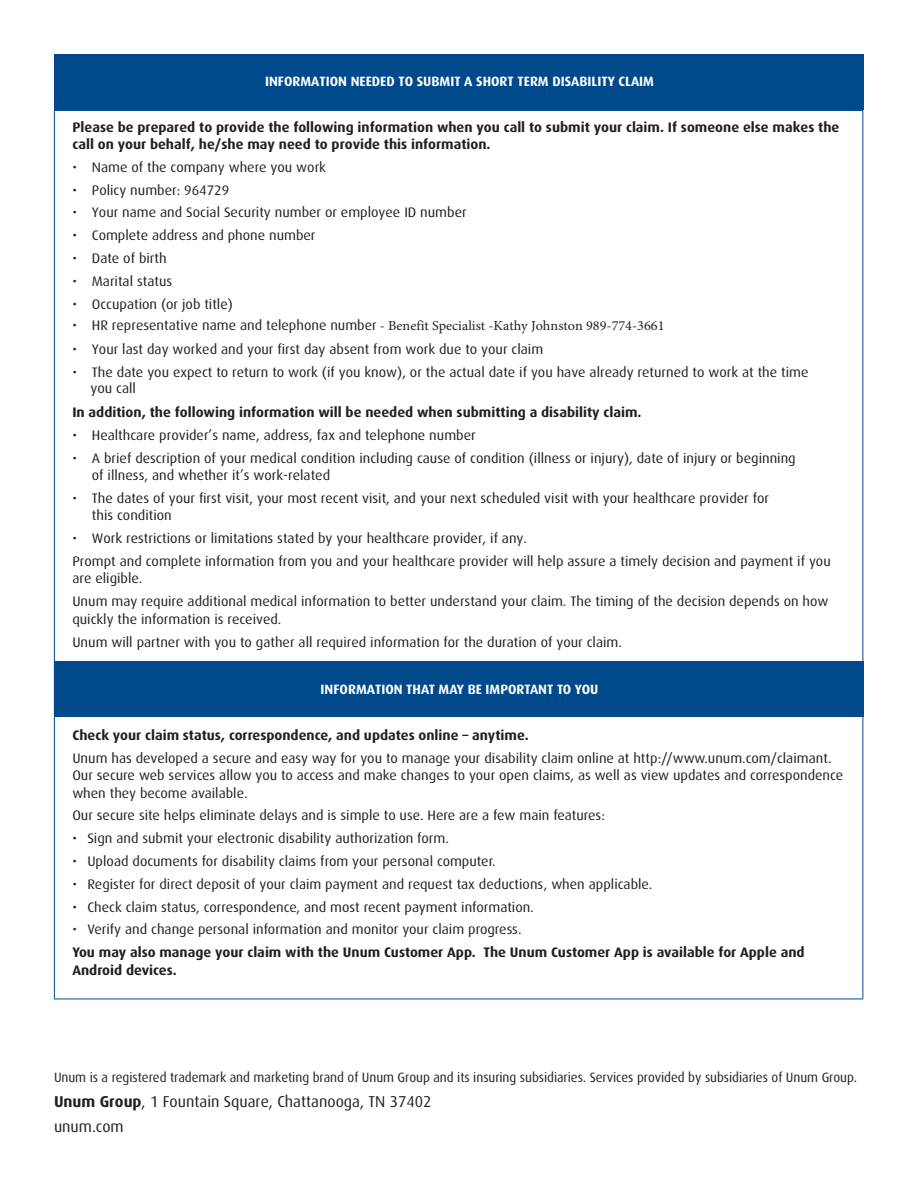
<style>
.page{position:relative;width:918px;height:1188px;background:#fff}
.page>*{position:absolute;margin:0;border:0;box-sizing:border-box;transform-origin:0 0}
.t1{font:15.75px/25.3px "Dax Pro";color:#231f20}
.t2{font:13.8px/17.4px "Dax Pro";color:#231f20}
.t3{font:700 13.8px/17.4px "Dax Pro";color:#231f20}
.t4{font:13.8px "Minion Pro";color:#242021}
.t5{font:13.8px "Dax Pro";color:#242021}
.t6{font:13.5px "Dax Pro";letter-spacing:-.005em;color:#231f20}
.t7{font:700 13.5px "Dax Pro";color:#fff}
.s1{font-family:"Dax Pro";color:#231f20}
.s2{font-family:"Dax Pro"}
.s3{color:#231f20}
.s4{font-weight:700}
</style>
<div class="page">
<div style="left:54px;top:54px;width:810px;height:55px;background:#004a8c"></div>
<hr style="left:54px;top:110px;width:809px;height:1px;background:#004a8c">
<hr style="left:54px;top:111px;width:1px;height:888px;background:#004a8c">
<hr style="left:862px;top:111px;width:1px;height:888px;background:#004a8c">
<hr style="left:54px;top:999px;width:809px;height:1px;background:#004a8c">
<div style="left:54px;top:661px;width:810px;height:56px;background:#004a8c"></div>
<p class="t7" style="left:265px;top:73px;width:391px">INFORMATION NEEDED TO SUBMIT A SHORT TERM DISABILITY CLAIM</p>
<p class="t3" style="left:72px;top:118px;width:769px">Please be prepared to provide the following information when you call to submit your claim. If someone else makes the call on your behalf, he/she may need to provide this information.</p>
<p class="t2" style="left:72px;top:158px;width:255px">• Name of the company where you work</p>
<p class="t2" style="left:72px;top:181px;width:158px">• Policy number: 964729</p>
<p class="t2" style="left:72px;top:204px;width:396px">• Your name and Social Security number or employee ID number</p>
<p class="t2" style="left:72px;top:226px;width:245px">• Complete address and phone number</p>
<p class="t2" style="left:72px;top:249px;width:96px">• Date of birth</p>
<p class="t2" style="left:72px;top:272px;width:101px">• Marital status</p>
<p class="t2" style="left:72px;top:295px;width:162px">• Occupation (or job title)</p>
<p class="t4" style="left:72px;top:316px;width:594px"><span class="s1">•</span> <span class="s2">HR representative name and telephone number</span> - Benefit Specialist -Kathy Johnston 989-774-3661</p>
<p class="t2" style="left:72px;top:340px;width:472px">• Your last day worked and your first day absent from work due to your claim</p>
<p class="t2" style="left:91px;top:364px;width:719px;line-height:16.2px;text-indent:-18px">• The date you expect to return to work (if you know), or the actual date if you have already returned to work at the time you call</p>
<p class="t3" style="left:72px;top:403px;width:571px">In addition, the following information will be needed when submitting a disability claim.</p>
<p class="t2" style="left:72px;top:426px;width:405px">• Healthcare provider’s name, address, fax and telephone number</p>
<p class="t2" style="left:92px;top:449px;width:705px;text-indent:-20px">• A brief description of your medical condition including cause of condition (illness or injury), date of injury or beginning of illness, and whether it’s work-related</p>
<p class="t2" style="left:92px;top:489px;width:679px;text-indent:-20px">• The dates of your first visit, your most recent visit, and your next scheduled visit with your healthcare provider for this condition</p>
<p class="t2" style="left:72px;top:527px;width:760px;line-height:22.8px">• Work restrictions or limitations stated by your healthcare provider, if any.<br>Prompt and complete information from you and your healthcare provider will help assure a timely decision and payment if you</p>
<p class="t2" style="left:72px;top:567px;width:758px;line-height:22.8px">are eligible.<br>Unum may require additional medical information to better understand your claim. The timing of the decision depends on how</p>
<p class="t2" style="left:72px;top:607px;width:551px;line-height:23.4px">quickly the information is received.<br>Unum will partner with you to gather all required information for the duration of your claim.</p>
<p class="t7" style="left:321px;top:681px;width:279px">INFORMATION THAT MAY BE IMPORTANT TO YOU</p>
<p class="t3" style="left:72px;top:726px;width:458px">Check your claim status, correspondence, and updates online – anytime.</p>
<p class="t2" style="left:72px;top:749px;width:772px">Unum has developed a secure and easy way for you to manage your disability claim online at http://www.unum.com/claimant.<br>Our secure web services allow you to access and make changes to your open claims, as well as view updates and correspondence when they become available.</p>
<p class="t2" style="left:72px;top:807px;width:534px">Our secure site helps eliminate delays and is simple to use. Here are a few main features:</p>
<p class="t2" style="left:72px;top:829px;width:378px">• Sign and submit your electronic disability authorization form.</p>
<p class="t2" style="left:72px;top:852px;width:425px">• Upload documents for disability claims from your personal computer.</p>
<p class="t5" style="left:72px;top:875px;width:582px"><span class="s3">•</span> Register for direct deposit of your claim payment and request tax deductions, when applicable.</p>
<p class="t2" style="left:72px;top:898px;width:463px">• Check claim status, correspondence, and most recent payment information.</p>
<p class="t2" style="left:72px;top:921px;width:451px">• Verify and change personal information and monitor your claim progress.</p>
<p class="t3" style="left:72px;top:943px;width:734px">You may also manage your claim with the Unum Customer App. The Unum Customer App is available for Apple and<br>Android devices.</p>
<p class="t6" style="left:54px;top:1069px;width:805px">Unum is a registered trademark and marketing brand of Unum Group and its insuring subsidiaries. Services provided by subsidiaries of Unum Group.</p>
<p class="t1" style="left:54px;top:1088px;width:379px"><span class="s4">Unum Group</span>, 1 Fountain Square, Chattanooga, TN 37402 unum.com</p>
</div>
